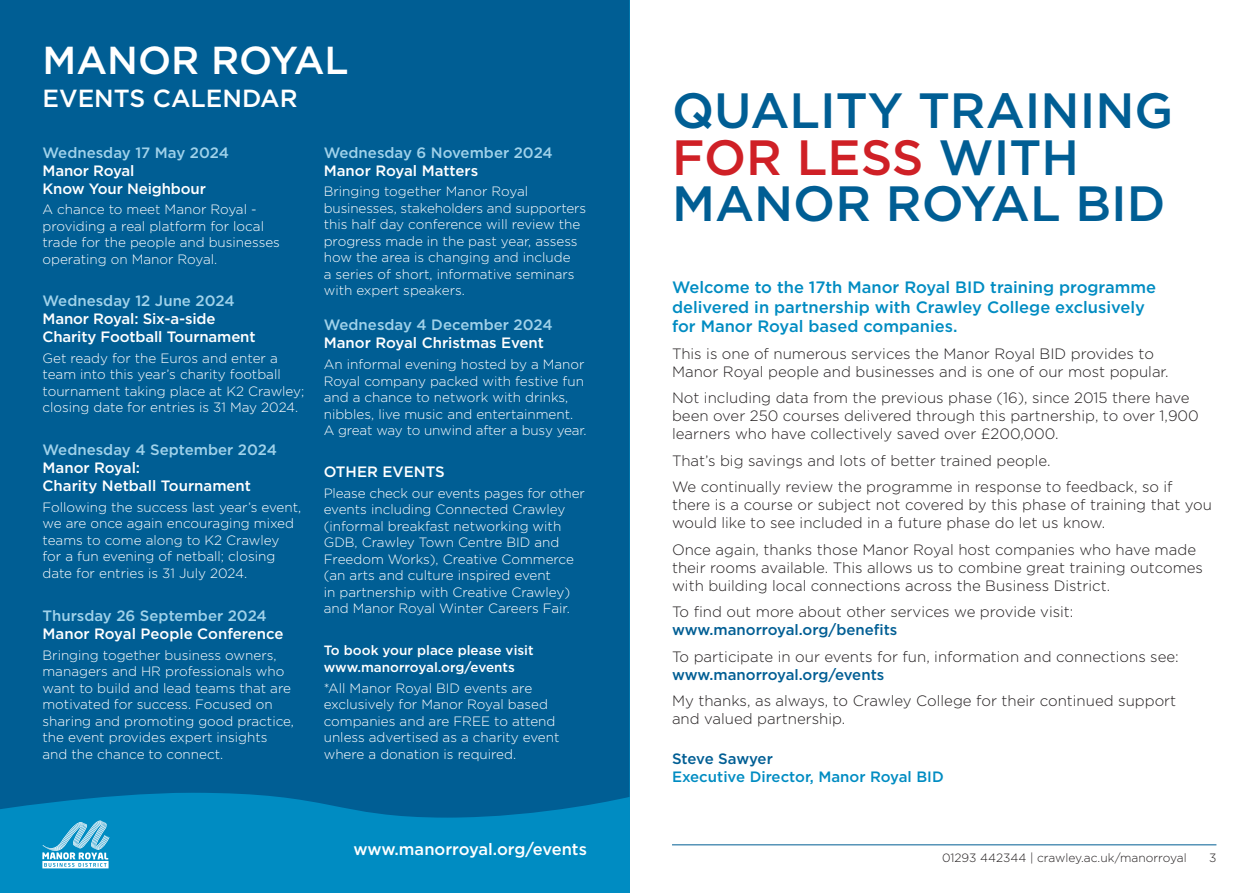
<style>
.page{position:relative;width:1259px;height:893px;background:#fff}
.page>*{position:absolute;margin:0;border:0;box-sizing:border-box;transform-origin:0 0}
.Page_-_Header{font:500 49.5px/46.5px "Gotham";color:#005e94}
.Page_-_Header-2{font:500 39px "Gotham";color:#fff}
.Page_-_Header-3{font:500 24.75px "Gotham";color:#fff}
.Page_-_Copy{font:500 16.5px/19.5px "Gotham";color:#008cc2}
.t1{font:500 16.5px "Gotham";color:#fff}
.Table_-_Copy{font:300 15px/18px "Gotham";color:#231f20}
.Page_-_Copy-2{font:300 15px/18px "Gotham";color:#231f20}
.Table_-_Copy-2{font:500 15px/18px "Gotham";color:#fff}
.Page_-_Copy-3{font:500 15px/18px "Gotham";color:#008cc2}
.Table_-_Copy-3{font:500 15px/18px "Gotham";color:#a0d2ea}
.Table_-_Copy-4{font:300 13.5px/16.5px "Gotham";color:#fff}
.Table_-_Copy-5{font:500 13.5px/16.5px "Gotham";color:#fff}
.t2{font:300 12px "Gotham";color:#231f20}
.s1{color:#a0d2ea}
.s2{color:#fff}
.s3{color:#cf2026}
.s4{font-weight:500;color:#005e94}
.s5{color:#005e94}
</style>
<div class="page">
<hr style="left:672px;top:844px;width:544px;height:1px;background:#005e94">
<div style="left:0;top:0;width:629px;height:893px;background:#008cc2"></div>
<div style="left:0;top:0;width:629px;height:818px;background:#005e94"></div>
<svg style="left:42px;top:820px;width:67px;height:48px"></svg>
<p class="Page_-_Header-2" style="left:43px;top:34px;width:308px">MANOR ROYAL</p>
<p class="Page_-_Header-3" style="left:43px;top:82px;width:256px">EVENTS CALENDAR</p>
<p class="Table_-_Copy-2" style="left:43px;top:143px;width:188px"><span class="s1">Wednesday 17 May 2024<br></span>Manor Royal<br>Know Your Neighbour</p>
<p class="Table_-_Copy-4" style="left:43px;top:201px;width:239px">A chance to meet Manor Royal - providing a real platform for local trade for the people and businesses operating on Manor Royal.</p>
<p class="Table_-_Copy-2" style="left:43px;top:292px;width:215px"><span class="s1">Wednesday 12 June 2024<br></span>Manor Royal: Six-a-side<br>Charity Football Tournament</p>
<p class="Table_-_Copy-4" style="left:43px;top:349px;width:263px">Get ready for the Euros and enter a team into this year’s charity football tournament taking place at K2 Crawley; closing date for entries is 31 May 2024.</p>
<p class="Table_-_Copy-2" style="left:43px;top:440px;width:236px"><span class="s1">Wednesday 4 September 2024<br></span>Manor Royal:<br>Charity Netball Tournament</p>
<p class="Table_-_Copy-4" style="left:43px;top:498px;width:260px">Following the success last year’s event, we are once again encouraging mixed teams to come along to K2 Crawley for a fun evening of netball; closing date for entries is 31 July 2024.</p>
<p class="Table_-_Copy-2" style="left:43px;top:607px;width:243px"><span class="s1">Thursday 26 September 2024<br></span>Manor Royal People Conference</p>
<p class="Table_-_Copy-4" style="left:43px;top:646px;width:253px">Bringing together business owners, managers and HR professionals who want to build and lead teams that are motivated for success. Focused on sharing and promoting good practice, the event provides expert insights and the chance to connect.</p>
<p class="Table_-_Copy-3" style="left:324px;top:143px;width:231px">Wednesday 6 November 2024<br><span class="s2">Manor Royal Matters</span></p>
<p class="Table_-_Copy-4" style="left:324px;top:183px;width:264px">Bringing together Manor Royal businesses, stakeholders and supporters this half day conference will review the progress made in the past year, assess how the area is changing and include<br>a series of short, informative seminars with expert speakers.</p>
<p class="Table_-_Copy-2" style="left:324px;top:316px;width:230px"><span class="s1">Wednesday 4 December 2024<br></span>Manor Royal Christmas Event</p>
<p class="Table_-_Copy-4" style="left:324px;top:356px;width:264px">An informal evening hosted by a Manor Royal company packed with festive fun and a chance to network with drinks, nibbles, live music and entertainment.<br>A great way to unwind after a busy year.</p>
<p class="Table_-_Copy-2" style="left:324px;top:463px;width:122px">OTHER EVENTS</p>
<p class="Table_-_Copy-4" style="left:324px;top:485px;width:263px">Please check our events pages for other events including Connected Crawley (informal breakfast networking with GDB, Crawley Town Centre BID and Freedom Works), Creative Commerce (an arts and culture inspired event<br>in partnership with Creative Crawley) and Manor Royal Winter Careers Fair.</p>
<p class="Table_-_Copy-5" style="left:324px;top:642px;width:211px">To book your place please visit www.manorroyal.org/events</p>
<p class="Table_-_Copy-4" style="left:324px;top:679px;width:237px">*All Manor Royal BID events are exclusively for Manor Royal based companies and are FREE to attend unless advertised as a charity event where a donation is required.</p>
<p class="t1" style="left:353px;top:838px;width:235px">www.manorroyal.org/events</p>
<p class="Page_-_Header" style="left:672px;top:87px;width:503px">QUALITY TRAINING<br><span class="s3">FOR LESS</span> WITH<br>MANOR ROYAL BID</p>
<p class="Page_-_Copy" style="left:672px;top:277px;width:485px">Welcome to the 17th Manor Royal BID training programme delivered in partnership with Crawley College exclusively for Manor Royal based companies.</p>
<p class="Page_-_Copy-2" style="left:672px;top:344px;width:498px">This is one of numerous services the Manor Royal BID provides to<br>Manor Royal people and businesses and is one of our most popular.</p>
<p class="Table_-_Copy" style="left:672px;top:388px;width:528px">Not including data from the previous phase (16), since 2015 there have been over 250 courses delivered through this partnership, to over 1,900 learners who have collectively saved over £200,000.</p>
<p class="Table_-_Copy" style="left:672px;top:451px;width:380px">That’s big savings and lots of better trained people.</p>
<p class="Table_-_Copy" style="left:672px;top:477px;width:541px">We continually review the programme in response to feedback, so if there is a course or subject not covered by this phase of training that you would like to see included in a future phase do let us know.</p>
<p class="Table_-_Copy" style="left:672px;top:540px;width:532px">Once again, thanks those Manor Royal host companies who have made their rooms available. This allows us to combine great training outcomes with building local connections across the Business District.</p>
<p class="Page_-_Copy-2" style="left:672px;top:603px;width:403px">To find out more about other services we provide visit: <span class="s4">www.manorroyal.org/benefits</span></p>
<p class="Page_-_Copy-2" style="left:672px;top:647px;width:508px">To participate in our events for fun, information and connections see: <span class="s4">www.manorroyal.org/events</span></p>
<p class="Page_-_Copy-2" style="left:672px;top:692px;width:506px">My thanks, as always, to Crawley College for their continued support and valued partnership.</p>
<p class="Page_-_Copy-3" style="left:672px;top:749px;width:273px"><span class="s5">Steve Sawyer<br></span>Executive Director, Manor Royal BID</p>
<p class="t2" style="left:942px;top:850px;width:246px">01293 442344 | crawley.ac.uk/manorroyal</p>
<p class="t2" style="left:1209px;top:850px;width:9px">3</p>
</div>
